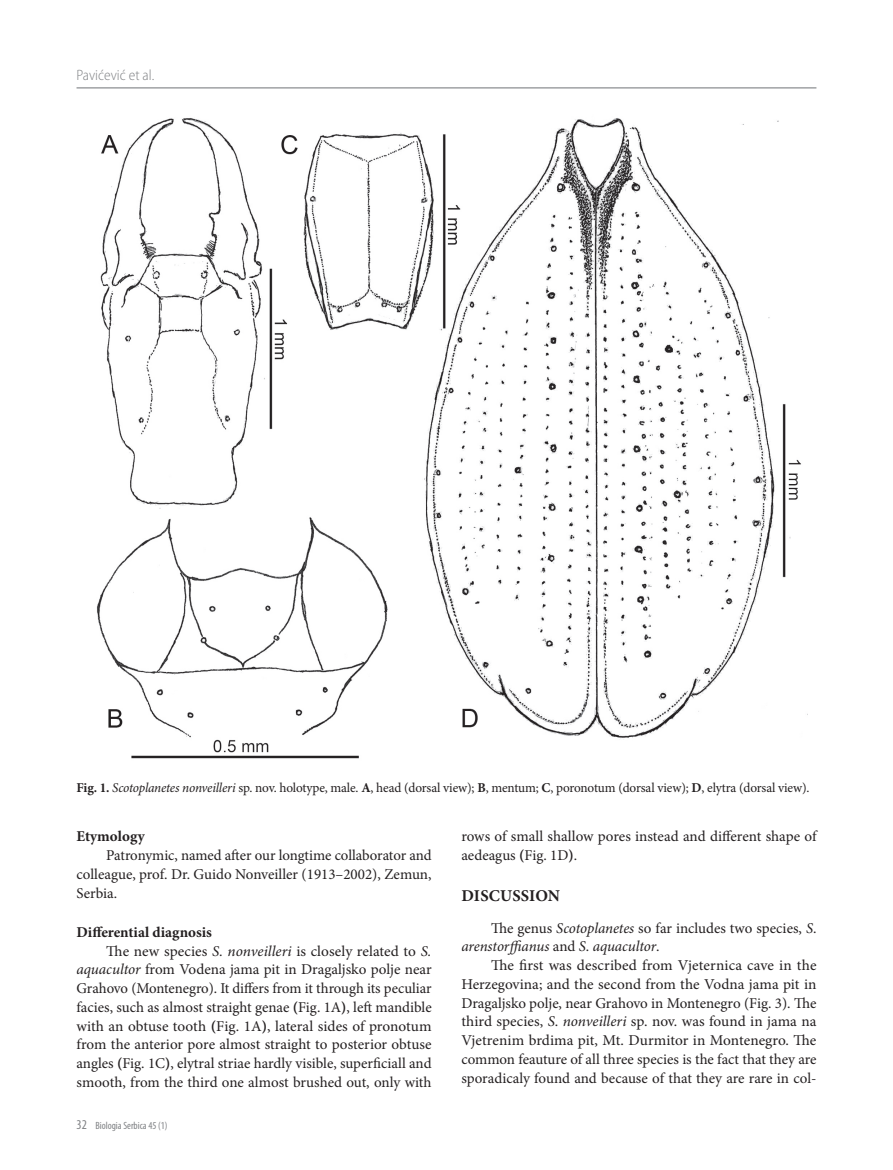
<style>
.page{position:relative;width:893px;height:1170px;background:#fff}
.page>*{position:absolute;margin:0;border:0;box-sizing:border-box;transform-origin:0 0}
.t1{font:700 16.5px "Minion Pro";letter-spacing:.01em;color:#231f20}
.t2{font:15px/18.8px "Minion Pro";color:#231f20;text-align:justify}
.t3{font:italic 15px/18.8px "Minion Pro";letter-spacing:-.01em;color:#231f20}
.t4{font:700 15px "Minion Pro";color:#231f20}
.t5{font:300 semi-condensed 15px "Myriad Pro";color:#808285}
.t6{font:13.5px "Minion Pro";letter-spacing:-.01em;color:#231f20}
.t7{font:condensed 10.5px "Myriad Pro";color:#808285}
.s1{font-weight:700}
.s2{font-style:italic}
.s3{font-size:13.5px}
.s4{font-style:normal}
</style>
<div class="page">
<hr style="left:77px;top:87px;width:739px;height:1px;background:#808285">
<img style="left:97px;top:118px;width:711px;height:641px">
<p class="t5" style="left:77px;top:67px;width:79px">Pavićević et al.</p>
<p class="t6" style="left:77px;top:779px;width:735px"><span class="s1">Fig. 1.</span> <span class="s2">Scotoplanetes nonveilleri</span> sp. nov. holotype, male. <span class="s1">A</span>, head (dorsal view); <span class="s1">B</span>, mentum; <span class="s1">C</span>, poronotum (dorsal view); <span class="s1">D</span>, elytra (dorsal view).</p>
<p class="t4" style="left:77px;top:827px;width:70px">Etymology</p>
<p class="t2" style="left:77px;top:845px;width:357px;text-indent:30px">Patronymic, named after our longtime collaborator and colleague, prof. Dr. Guido Nonveiller (1913–2002), Zemun, Serbia.</p>
<p class="t4" style="left:77px;top:923px;width:137px">Differential diagnosis</p>
<p class="t2" style="left:106px;top:941px;width:327px">The new species <span class="s2">S. nonveilleri</span> is closely related to <span class="s2">S.</span></p>
<p class="t2" style="left:77px;top:960px;width:357px"><span class="s2">aquacultor</span> from Vodena jama pit in Dragaljsko polje near</p>
<p class="t2" style="left:77px;top:978px;width:357px">Grahovo (Montenegro). It differs from it through its peculiar</p>
<p class="t2" style="left:77px;top:997px;width:357px">facies, such as almost straight genae <span class="s1">(</span>Fig. 1A<span class="s1">)</span>, left mandible</p>
<p class="t2" style="left:77px;top:1016px;width:356px">with an obtuse tooth <span class="s1">(</span>Fig. 1A<span class="s1">)</span>, lateral sides of pronotum</p>
<p class="t2" style="left:77px;top:1035px;width:356px">from the anterior pore almost straight to posterior obtuse</p>
<p class="t2" style="left:77px;top:1053px;width:357px">angles <span class="s1">(</span>Fig. 1C<span class="s1">)</span>, elytral striae hardly visible, superficiall and</p>
<p class="t2" style="left:77px;top:1072px;width:357px">smooth, from the third one almost brushed out, only with</p>
<p class="t7" style="left:77px;top:1119px;width:92px"><span class="s3">32</span> Biologia Serbica 45 (1)</p>
<p class="t2" style="left:461px;top:827px;width:357px">rows of small shallow pores instead and different shape of aedeagus <span class="s1">(</span>Fig. 1D<span class="s1">)</span>.</p>
<p class="t1" style="left:461px;top:885px;width:100px">DISCUSSION</p>
<p class="t3" style="left:461px;top:919px;width:357px;text-indent:30px"><span class="s4">The genus</span> Scotoplanetes <span class="s4">so far includes two species,</span> S<span class="s4">. </span>arenstorffianus <span class="s4">and</span> S<span class="s4">.</span> aquacultor<span class="s4">.</span></p>
<p class="t2" style="left:461px;top:956px;width:357px;text-indent:30px">The first was described from Vjeternica cave in the Herzegovina; and the second from the Vodna jama pit in Dragaljsko polje, near Grahovo in Montenegro (Fig. 3). The third species, <span class="s2">S</span>. <span class="s2">nonveilleri</span> sp. nov. was found in jama na Vjetrenim brdima pit, Mt. Durmitor in Montenegro. The common feauture of all three species is the fact that they are sporadicaly found and because of that they are rare in col-</p>
</div>
